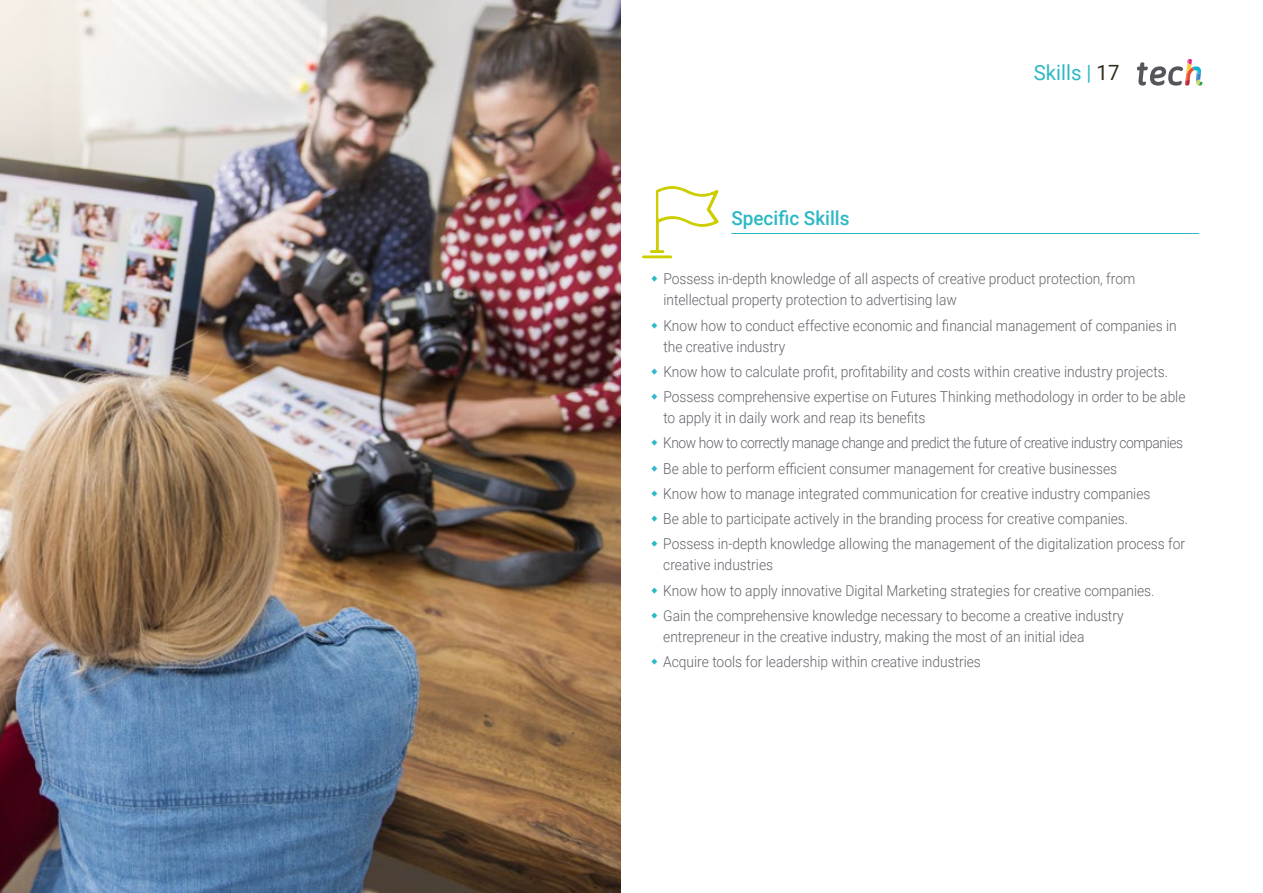
<style>
.page{position:relative;width:1263px;height:893px;background:#fff}
.page>*{position:absolute;margin:0;border:0;box-sizing:border-box;transform-origin:0 0}
.t1{font:21px "Roboto";color:#2db8c5}
.t2{font:500 19.5px "Roboto";color:#2db8c5}
.t3{font:300 15px/25.2px "Roboto";color:#61646a;scale:.92 1}
.s1{color:#312e20}
</style>
<div class="page">
<svg style="left:1137px;top:59px;width:65px;height:27px"></svg>
<hr style="left:731px;top:233px;width:468px;height:1px;background:#2db8c5">
<hr style="left:642px;top:255px;width:30px;height:3px;background:#cdce00">
<svg style="left:650px;top:186px;width:69px;height:67px"></svg>
<img style="left:0;top:0;width:621px;height:893px">
<h2 class="t2" style="left:731px;top:205px;width:120px">Specific Skills</h2>
<h1 class="t1" style="left:1034px;top:57px;width:87px">Skills | <span class="s1">17</span></h1>
<p class="t3" style="left:663px;top:268px;width:514px;line-height:21px">Possess in-depth knowledge of all aspects of creative product protection, from intellectual property protection to advertising law</p>
<p class="t3" style="left:663px;top:314px;width:559px;line-height:21px">Know how to conduct effective economic and financial management of companies in the creative industry</p>
<p class="t3" style="left:663px;top:358px;width:569px">Know how to calculate profit, profitability and costs within creative industry projects.<br>Possess comprehensive expertise on Futures Thinking methodology in order to be able</p>
<p class="t3" style="left:663px;top:405px;width:569px">to apply it in daily work and reap its benefits<br>Know how to correctly manage change and predict the future of creative industry companies Be able to perform efficient consumer management for creative businesses<br>Know how to manage integrated communication for creative industry companies<br>Be able to participate actively in the branding process for creative companies.<br>Possess in-depth knowledge allowing the management of the digitalization process for</p>
<p class="t3" style="left:663px;top:552px;width:535px">creative industries<br>Know how to apply innovative Digital Marketing strategies for creative companies.<br>Gain the comprehensive knowledge necessary to become a creative industry</p>
<p class="t3" style="left:663px;top:623px;width:459px">entrepreneur in the creative industry, making the most of an initial idea<br>Acquire tools for leadership within creative industries</p>
</div>
